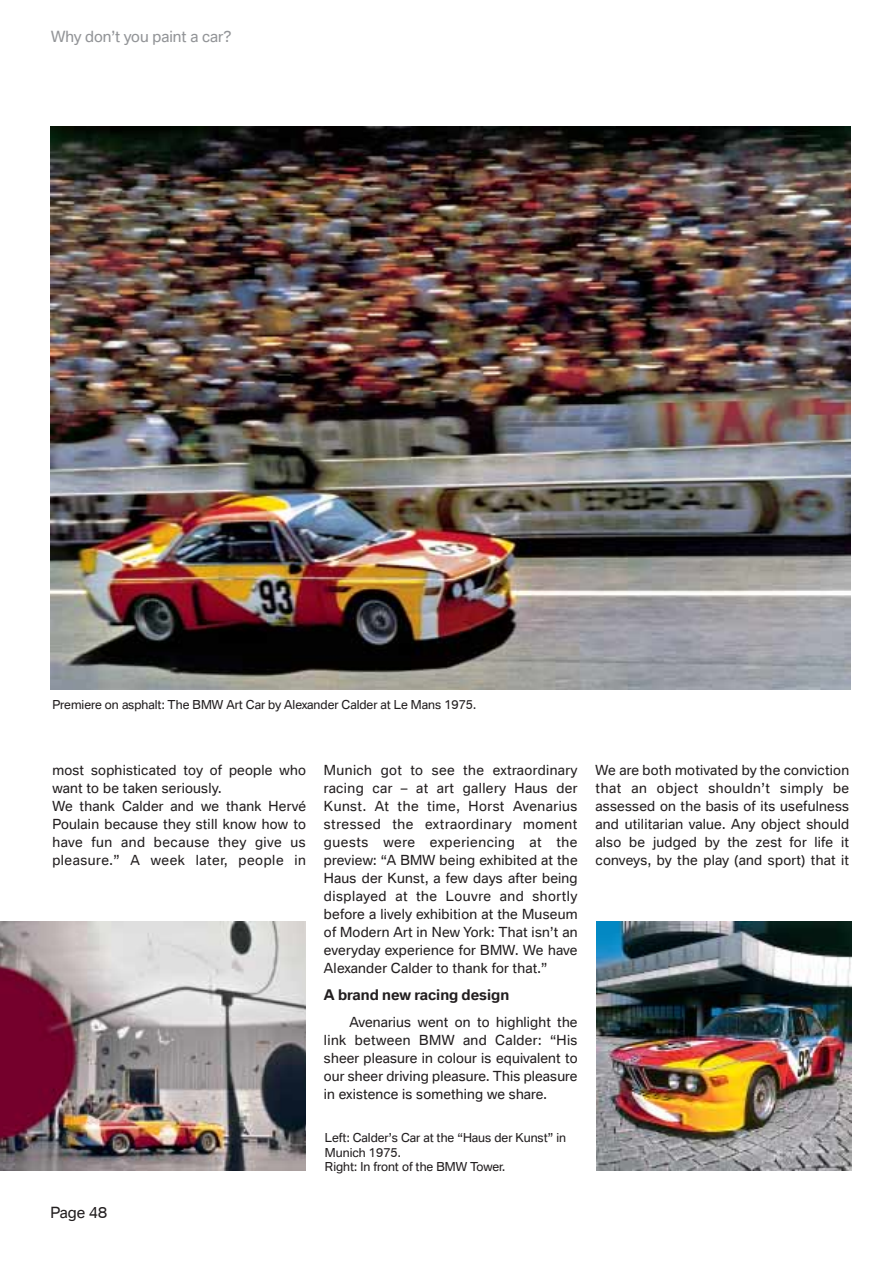
<style>
.page{position:relative;width:893px;height:1263px;background:#fff}
.page>*{position:absolute;margin:0;border:0;box-sizing:border-box;transform-origin:0 0}
.t1{font:15px "BMW Type";color:#939598}
.t2{font:15px "BMW Type";color:#231f20}
.t3{font:700 14.25px "BMW Type";color:#231f20}
.t4{font:13.5px/18px "BMW Type";letter-spacing:.02em;color:#231f20;text-align:justify}
.t5{font:12px/14.4px "BMW Type";color:#231f20}
</style>
<div class="page">
<img style="left:51px;top:127px;width:799px;height:562px">
<img style="left:596px;top:921px;width:255px;height:250px">
<img style="left:0;top:921px;width:305px;height:250px">
<p class="t1" style="left:51px;top:28px;width:182px">Why don’t you paint a car?</p>
<p class="t5" style="left:52px;top:698px;width:425px">Premiere on asphalt: The BMW Art Car by Alexander Calder at Le Mans 1975.</p>
<p class="t4" style="left:52px;top:761px;width:255px;text-align:left">most sophisticated toy of people who want to be taken seriously.<br>We thank Calder and we thank Hervé Poulain because they still know how to have fun and because they give us pleasure.” A week later, people in</p>
<p class="t4" style="left:324px;top:761px;width:255px">Munich got to see the extraordinary racing car – at art gallery Haus der Kunst. At the time, Horst Avenarius stressed the extraordinary moment guests were experiencing at the preview: “A BMW being exhibited at the Haus der Kunst, a few days after being displayed at the Louvre and shortly before a lively exhibition at the Museum of Modern Art in New York: That isn’t an everyday experience for BMW. We have Alexander Calder to thank for that.”</p>
<p class="t3" style="left:324px;top:987px;width:187px">A brand new racing design</p>
<p class="t4" style="left:324px;top:1013px;width:255px;text-indent:26px">Avenarius went on to highlight the link between BMW and Calder: “His sheer pleasure in colour is equivalent to our sheer driving pleasure. This pleasure in existence is something we share.</p>
<p class="t2" style="left:50px;top:1204px;width:58px">Page 48</p>
<p class="t5" style="left:325px;top:1131px;width:243px">Left: Calder’s Car at the “Haus der Kunst” in<br>Munich 1975.<br>Right: In front of the BMW Tower.</p>
<p class="t4" style="left:595px;top:761px;width:255px">We are both motivated by the conviction that an object shouldn’t simply be assessed on the basis of its usefulness and utilitarian value. Any object should also be judged by the zest for life it conveys, by the play (and sport) that it</p>
</div>
